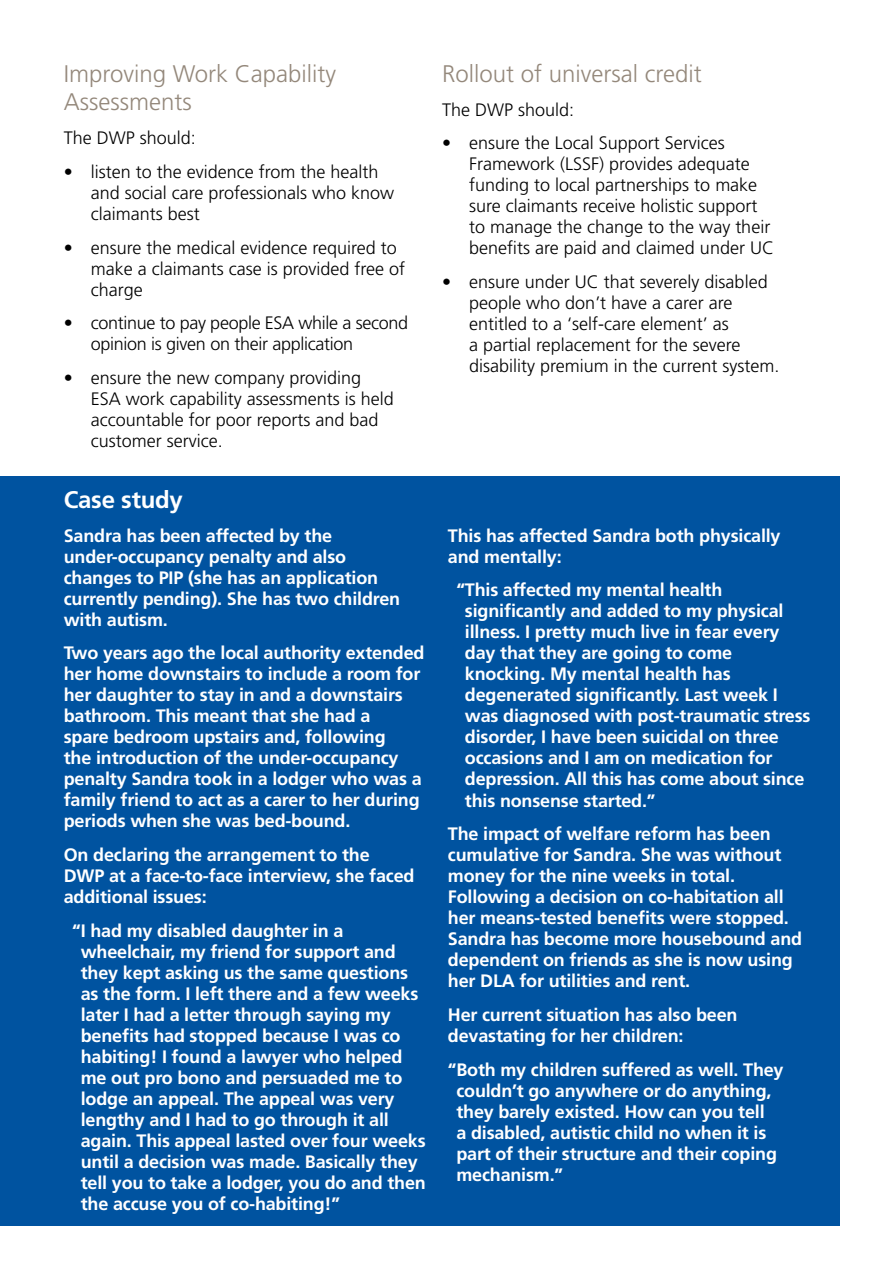
<style>
.page{position:relative;width:893px;height:1263px;background:#fff}
.page>*{position:absolute;margin:0;border:0;box-sizing:border-box;transform-origin:0 0}
.t1{font:300 24px/28.5px "Frutiger LT Std";color:#94887b}
.t2{font:700 24px "Frutiger LT Std";letter-spacing:-.01em;color:#fff}
.t3{font:700 18px/21px "Frutiger LT Std";letter-spacing:-.01em;color:#fff}
.t4{font:300 18px/21px "Frutiger LT Std";color:#000}
.t5{font:300 18px/21px "Frutiger LT Std";letter-spacing:-.02em;color:#000}
</style>
<div class="page">
<div style="left:0;top:476px;width:840px;height:750px;background:#0053a0"></div>
<h1 class="t1" style="left:64px;top:60px;width:274px">Improving Work Capability<br>Assessments</h1>
<p class="t4" style="left:64px;top:128px;width:134px">The DWP should:</p>
<p class="t4" style="left:91px;top:161px;width:305px;text-indent:-27px">• listen to the evidence from the health and social care professionals who know claimants best</p>
<p class="t4" style="left:91px;top:237px;width:316px;text-indent:-27px">• ensure the medical evidence required to make a claimants case is provided free of charge</p>
<p class="t5" style="left:91px;top:313px;width:319px;text-indent:-27px">• continue to pay people ESA while a second opinion is given on their application</p>
<p class="t4" style="left:91px;top:368px;width:305px;text-indent:-27px">• ensure the new company providing<br>ESA work capability assessments is held accountable for poor reports and bad customer service.</p>
<h1 class="t2" style="left:64px;top:485px;width:121px">Case study</h1>
<p class="t3" style="left:64px;top:525px;width:338px">Sandra has been affected by the under-occupancy penalty and also changes to PIP (she has an application currently pending). She has two children with autism.</p>
<p class="t3" style="left:64px;top:643px;width:362px">Two years ago the local authority extended her home downstairs to include a room for her daughter to stay in and a downstairs bathroom. This meant that she had a<br>spare bedroom upstairs and, following<br>the introduction of the under-occupancy penalty Sandra took in a lodger who was a family friend to act as a carer to her during periods when she was bed-bound.</p>
<p class="t3" style="left:64px;top:844px;width:352px">On declaring the arrangement to the<br>DWP at a face-to-face interview, she faced additional issues:</p>
<p class="t3" style="left:81px;top:920px;width:347px;text-indent:-8px">“I had my disabled daughter in a wheelchair, my friend for support and they kept asking us the same questions as the form. I left there and a few weeks later I had a letter through saying my benefits had stopped because I was co habiting! I found a lawyer who helped me out pro bono and persuaded me to lodge an appeal. The appeal was very lengthy and I had to go through it all again. This appeal lasted over four weeks until a decision was made. Basically they tell you to take a lodger, you do and then the accuse you of co-habiting!”</p>
<h1 class="t1" style="left:442px;top:60px;width:261px">Rollout of universal credit</h1>
<p class="t4" style="left:442px;top:99px;width:134px">The DWP should:</p>
<p class="t4" style="left:469px;top:133px;width:306px;text-indent:-27px">• ensure the Local Support Services Framework (LSSF) provides adequate funding to local partnerships to make sure claimants receive holistic support to manage the change to the way their benefits are paid and claimed under UC</p>
<p class="t4" style="left:469px;top:272px;width:312px;text-indent:-27px">• ensure under UC that severely disabled people who don’t have a carer are entitled to a ‘self-care element’ as<br>a partial replacement for the severe disability premium in the current system.</p>
<p class="t3" style="left:448px;top:525px;width:334px">This has affected Sandra both physically and mentally:</p>
<p class="t3" style="left:465px;top:580px;width:347px;text-indent:-8px">“This affected my mental health significantly and added to my physical illness. I pretty much live in fear every day that they are going to come knocking. My mental health has degenerated significantly. Last week I was diagnosed with post-traumatic stress disorder, I have been suicidal on three occasions and I am on medication for depression. All this has come about since this nonsense started.”</p>
<p class="t3" style="left:448px;top:823px;width:356px">The impact of welfare reform has been cumulative for Sandra. She was without money for the nine weeks in total.<br>Following a decision on co-habitation all her means-tested benefits were stopped.<br>Sandra has become more housebound and dependent on friends as she is now using her DLA for utilities and rent.</p>
<p class="t3" style="left:448px;top:1004px;width:291px">Her current situation has also been devastating for her children:</p>
<p class="t3" style="left:456px;top:1059px;width:329px;text-indent:-8px">“Both my children suffered as well. They couldn’t go anywhere or do anything, they barely existed. How can you tell<br>a disabled, autistic child no when it is part of their structure and their coping mechanism.”</p>
</div>
